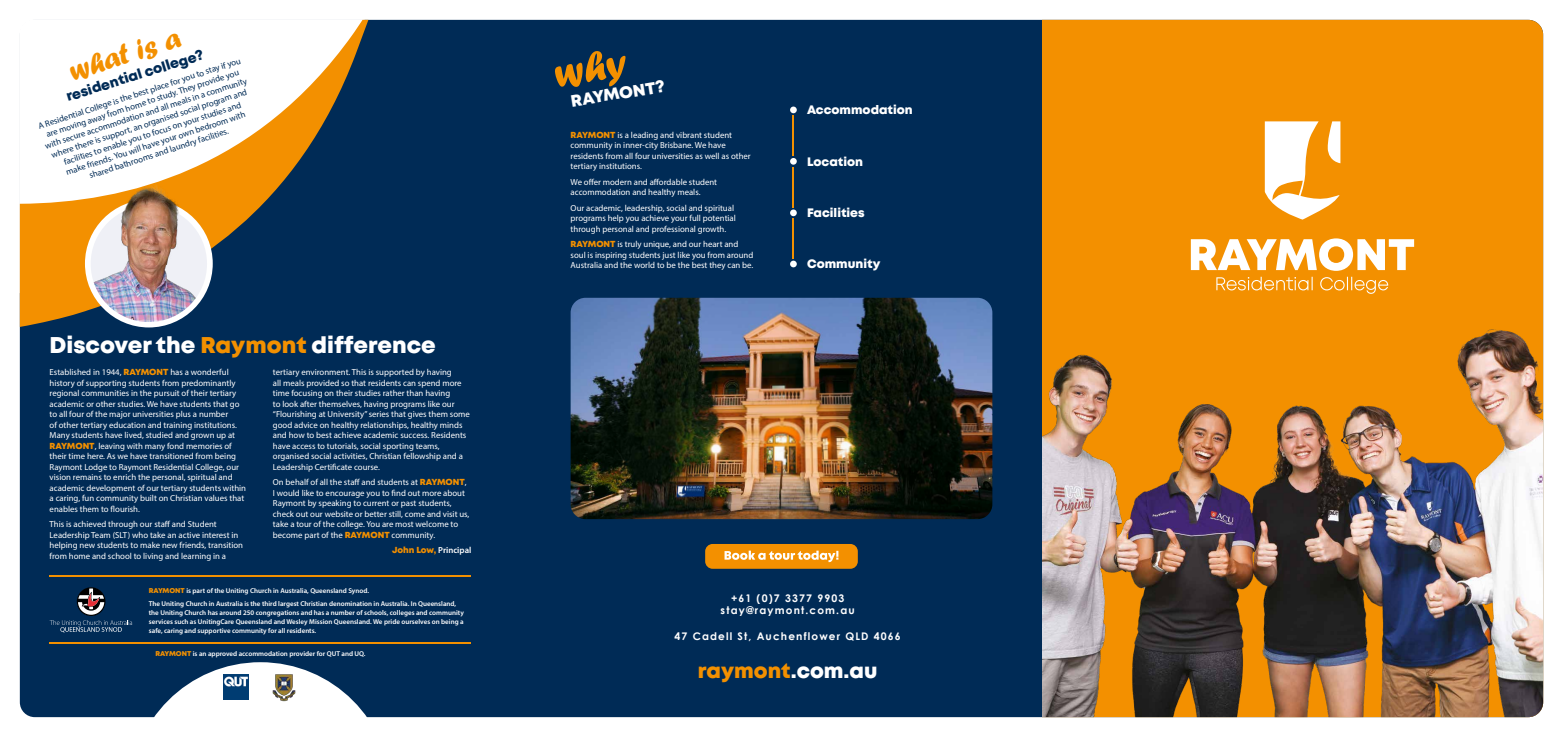
<style>
.page{position:relative;width:1563px;height:737px;background:#fff}
.page>*{position:absolute;margin:0;border:0;box-sizing:border-box;transform-origin:0 0}
.t1{font:29.75px "Forte";color:#f39000}
.t2{font:22.75px "Mont Heavy DEMO";color:#fff}
.t3{font:21px "Mont Heavy DEMO";color:#f39000}
.t4{font:16.62px "Mont Heavy DEMO";color:#fff}
.t5{font:14px "Mont Heavy DEMO";color:#002b56}
.t6{font:12.25px "Mont Heavy DEMO";color:#fff}
.t7{font:700 10.5px/12.6px "Century Gothic";letter-spacing:.11em;color:#fff;text-align:center}
.t8{font:8.75px/10.5px "Myriad Pro";color:#fff}
.t9{font:8.75px/10.5px "Myriad Pro";color:#002b56;text-align:center}
.t10{font:600 8.75px "Myriad Pro";color:#fff}
.t11{font:600 7px/8.8px "Myriad Pro";color:#fff}
.s1{color:#f39000}
.s2{font-family:"Mont Heavy DEMO";color:#f39000}
.s3{font-family:"Mont Heavy DEMO";font-weight:400;color:#f28e00}
.s4{font-family:"Mont Heavy DEMO";font-weight:400;color:#f39000}
.s5{color:#fff}
</style>
<div class="page">
<div style="left:20px;top:20px;width:1523px;height:697px;background:#002b56;border-radius:15px"></div>
<div style="left:1042px;top:20px;width:501px;height:697px;background:#f39000"></div>
<svg style="left:130px;top:662px;width:261px;height:56px"></svg>
<svg style="left:1216px;top:277px;width:96px;height:13px"></svg>
<svg style="left:1320px;top:277px;width:68px;height:17px"></svg>
<svg style="left:1191px;top:238px;width:223px;height:33px"></svg>
<svg style="left:1264px;top:121px;width:76px;height:99px"></svg>
<hr style="left:50px;top:576px;width:421px;height:1px;background:#f39000">
<svg style="left:20px;top:20px;width:348px;height:307px"></svg>
<hr style="left:793px;top:115px;width:1px;height:41px;background:#f39000">
<div style="left:790px;top:158px;width:7px;height:7px;background:#fff;border-radius:50%"></div>
<div style="left:790px;top:209px;width:7px;height:7px;background:#fff;border-radius:50%"></div>
<div style="left:790px;top:261px;width:7px;height:6px;background:#fff;border-radius:50%"></div>
<hr style="left:793px;top:166px;width:1px;height:41px;background:#f39000">
<hr style="left:793px;top:218px;width:1px;height:41px;background:#f39000">
<div style="left:790px;top:107px;width:7px;height:6px;background:#fff;border-radius:50%"></div>
<img style="left:570px;top:298px;width:422px;height:221px">
<div style="left:705px;top:544px;width:153px;height:25px;background:#f39000;border-radius:7px"></div>
<svg style="left:724px;top:550px;width:114px;height:12px"></svg>
<img style="left:223px;top:675px;width:25px;height:24px">
<img style="left:269px;top:673px;width:29px;height:29px">
<svg style="left:50px;top:587px;width:82px;height:45px"></svg>
<div style="left:85px;top:200px;width:128px;height:127px;background:#fff;border-radius:50%"></div>
<img style="left:91px;top:206px;width:116px;height:116px;border-radius:58px">
<img style="left:102px;top:170px;width:105px;height:95px">
<hr style="left:50px;top:642px;width:421px;height:2px;background:#f39000">
<img style="left:1042px;top:329px;width:501px;height:388px">
<h1 class="t1" style="left:65px;top:54px;width:116px;rotate:-17deg">what is a</h1>
<h3 class="t5" style="left:64px;top:89px;width:145px;rotate:-17deg">residential college?</h3>
<p class="t9" style="left:37px;top:121px;width:214px;rotate:-18deg">A Residential College is the best place for you to stay if you are moving away from home to study. They provide you with secure accommodation and all meals in a community where there is support, an organised social program and facilities to enable you to focus on your studies and<br>make friends. You will have your own bedroom with shared bathrooms and laundry facilities.</p>
<h2 class="t2" style="left:50px;top:332px;width:388px">Discover the <span class="s1">Raymont</span> difference</h2>
<p class="t8" style="left:50px;top:367px;width:198px">Established in 1944, <span class="s2">RAYMONT</span> has a wonderful history of supporting students from predominantly regional communities in the pursuit of their tertiary academic or other studies. We have students that go to all four of the major universities plus a number<br>of other tertiary education and training institutions.<br>Many students have lived, studied and grown up at <span class="s2">RAYMONT</span>, leaving with many fond memories of their time here. As we have transitioned from being Raymont Lodge to Raymont Residential College, our vision remains to enrich the personal, spiritual and academic development of our tertiary students within a caring, fun community built on Christian values that enables them to flourish.</p>
<p class="t8" style="left:50px;top:519px;width:195px">This is achieved through our staff and Student Leadership Team (SLT) who take an active interest in helping new students to make new friends, transition from home and school to living and learning in a</p>
<p class="t8" style="left:273px;top:367px;width:198px">tertiary environment. This is supported by having<br>all meals provided so that residents can spend more time focusing on their studies rather than having<br>to look after themselves, having programs like our “Flourishing at University” series that gives them some good advice on healthy relationships, healthy minds and how to best achieve academic success. Residents have access to tutorials, social sporting teams, organised social activities, Christian fellowship and a Leadership Certificate course.</p>
<p class="t8" style="left:273px;top:477px;width:198px">On behalf of all the staff and students at <span class="s2">RAYMONT</span>, I would like to encourage you to find out more about Raymont by speaking to current or past students, check out our website or better still, come and visit us, take a tour of the college. You are most welcome to become part of the <span class="s2">RAYMONT</span> community.</p>
<p class="t10" style="left:392px;top:544px;width:81px"><span class="s3">John Low,</span> Principal</p>
<p class="t11" style="left:149px;top:583px;width:309px;line-height:13.7px"><span class="s4">RAYMONT</span> is part of the Uniting Church in Australia, Queensland Synod.<br>The Uniting Church in Australia is the third largest Christian denomination in Australia. In Queensland,</p>
<p class="t11" style="left:149px;top:608px;width:316px;text-align:justify">the Uniting Church has around 250 congregations and has a number of schools, colleges and community services such as UnitingCare Queensland and Wesley Mission Queensland. We pride ourselves on being a safe, caring and supportive community for all residents.</p>
<p class="t11" style="left:155px;top:649px;width:212px"><span class="s4">RAYMONT</span> is an approved accommodation provider for QUT and UQ.</p>
<h3 class="t4" style="left:569px;top:91px;width:96px;rotate:-9deg">RAYMONT?</h3>
<p class="t8" style="left:570px;top:129px;width:182px"><span class="s2">RAYMONT</span> is a leading and vibrant student community in inner-city Brisbane. We have residents from all four universities as well as other tertiary institutions.</p>
<p class="t8" style="left:570px;top:176px;width:148px">We offer modern and affordable student accommodation and healthy meals.</p>
<p class="t8" style="left:570px;top:202px;width:167px">Our academic, leadership, social and spiritual programs help you achieve your full potential through personal and professional growth.</p>
<p class="t8" style="left:570px;top:239px;width:184px"><span class="s2">RAYMONT</span> is truly unique, and our heart and soul is inspiring students just like you from around<br>Australia and the world to be the best they can be.</p>
<h3 class="t6" style="left:807px;top:103px;width:107px">Accommodation</h3>
<h3 class="t6" style="left:807px;top:154px;width:58px">Location</h3>
<h3 class="t6" style="left:807px;top:205px;width:59px">Facilities</h3>
<h3 class="t6" style="left:807px;top:257px;width:75px">Community</h3>
<p class="t7" style="left:720px;top:591px;width:136px">+61 (0)7 3377 9903 stay@raymont.com.au</p>
<p class="t7" style="left:674px;top:629px;width:228px">47 Cadell St, Auchenflower QLD 4066</p>
<h3 class="t3" style="left:698px;top:658px;width:181px">raymont<span class="s5">.com.au</span></h3>
</div>
